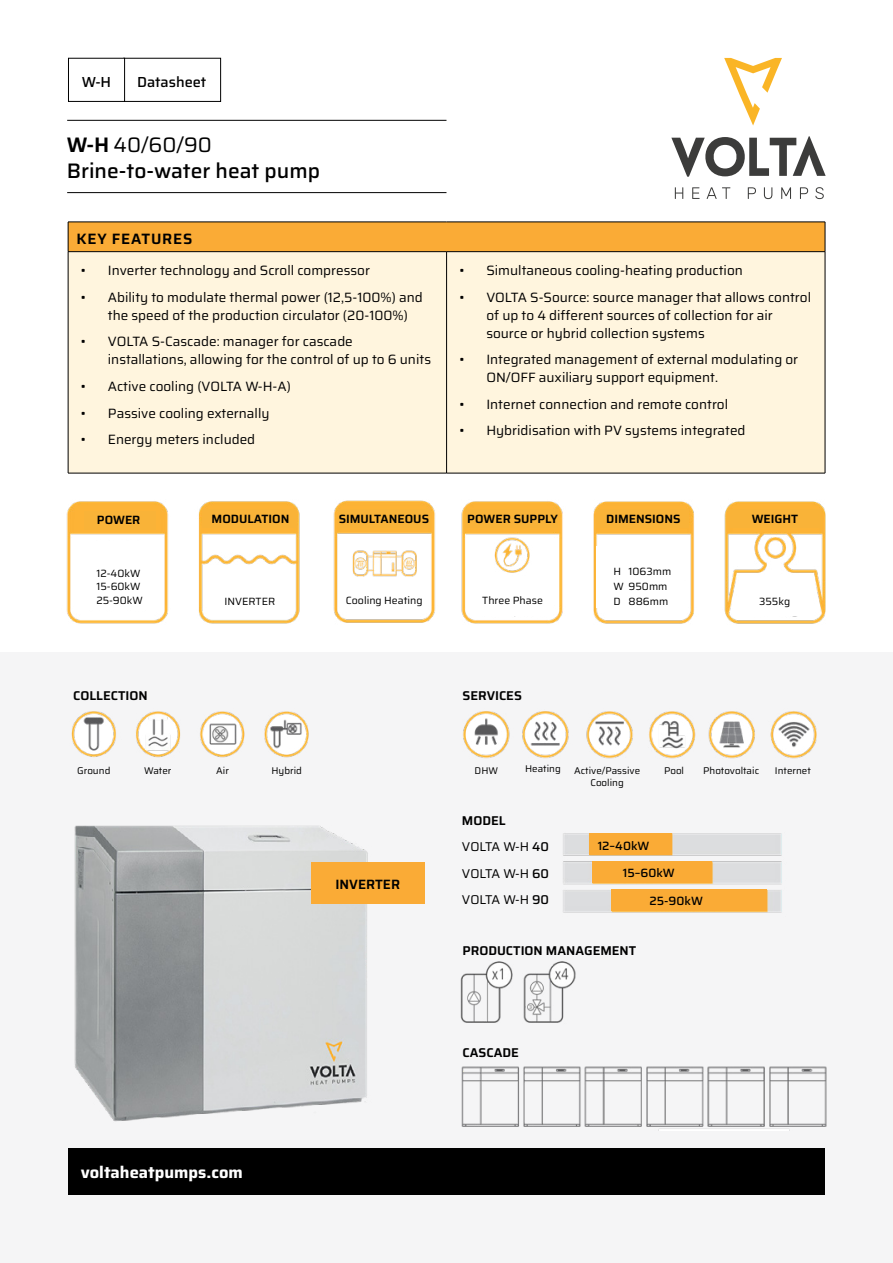
<style>
.page{position:relative;width:893px;height:1263px;background:#fff}
.page>*{position:absolute;margin:0;border:0;box-sizing:border-box;transform-origin:0 0}
.t1{font:100 21px/25.5px "Saira";color:#000}
.t2{font:100 16.5px "Saira";color:#fff}
.t3{font:100 15px "Saira";letter-spacing:.05em;color:#000}
.t4{font:100 14.55px "Saira";color:#000}
.t5{font:100 13.5px/18px "Saira";color:#000}
.t6{font:100 12.75px/27.3px "Saira";color:#000}
.t7{font:100 12px "Saira";color:#000}
.t8{font:100 10.5px/13.5px "Saira";color:#000}
.t9{font:100 9.75px/12px "Saira";color:#000;text-align:center}
</style>
<div class="page">
<div style="left:0;top:653px;width:893px;height:610px;background:#f5f5f6"></div>
<div style="left:68px;top:1148px;width:757px;height:47px;background:#000"></div>
<svg style="left:671px;top:136px;width:155px;height:41px"></svg>
<svg style="left:675px;top:187px;width:8px;height:12px"></svg>
<svg style="left:692px;top:187px;width:7px;height:12px"></svg>
<svg style="left:707px;top:187px;width:23px;height:12px"></svg>
<svg style="left:748px;top:187px;width:8px;height:12px"></svg>
<svg style="left:764px;top:187px;width:8px;height:12px"></svg>
<svg style="left:781px;top:187px;width:10px;height:12px"></svg>
<svg style="left:800px;top:187px;width:8px;height:12px"></svg>
<svg style="left:815px;top:187px;width:9px;height:12px"></svg>
<svg style="left:724px;top:58px;width:58px;height:68px"></svg>
<hr style="left:67px;top:120px;width:379px;height:1px;background:#000">
<hr style="left:67px;top:192px;width:379px;height:1px;background:#000">
<div style="left:68px;top:222px;width:757px;height:30px;background:#faab36"></div>
<div style="left:69px;top:252px;width:756px;height:221px;background:#fff5de"></div>
<hr style="left:68px;top:222px;width:379px;height:1px;background:#000">
<hr style="left:68px;top:222px;width:1px;height:30px;background:#000">
<hr style="left:447px;top:222px;width:378px;height:1px;background:#000">
<hr style="left:825px;top:222px;width:1px;height:30px;background:#000">
<hr style="left:68px;top:251px;width:379px;height:1px;background:#000">
<hr style="left:68px;top:252px;width:1px;height:221px;background:#000">
<hr style="left:447px;top:251px;width:378px;height:1px;background:#000">
<hr style="left:446px;top:252px;width:1px;height:221px;background:#000">
<hr style="left:825px;top:252px;width:1px;height:221px;background:#000">
<hr style="left:68px;top:473px;width:379px;height:1px;background:#000">
<hr style="left:447px;top:473px;width:378px;height:1px;background:#000">
<div style="left:123px;top:58px;width:98px;height:44px;border:1px solid #000"></div>
<div style="left:68px;top:58px;width:57px;height:44px;border:1px solid #000"></div>
<img style="left:74px;top:825px;width:316px;height:297px">
<div style="left:311px;top:863px;width:114px;height:41px;background:#faab36"></div>
<img style="left:460px;top:961px;width:116px;height:62px">
<img style="left:461px;top:1066px;width:366px;height:64px">
<img style="left:563px;top:833px;width:219px;height:80px">
<div style="left:589px;top:833px;width:83px;height:22px;background:#faab36"></div>
<div style="left:593px;top:861px;width:119px;height:22px;background:#faab36"></div>
<div style="left:611px;top:890px;width:156px;height:21px;background:#faab36"></div>
<img style="left:71px;top:711px;width:238px;height:47px">
<img style="left:66px;top:500px;width:760px;height:124px">
<div style="left:84px;top:511px;width:72px;height:19px;background:#f9b338"></div>
<div style="left:202px;top:509px;width:95px;height:19px;background:#f9b338"></div>
<div style="left:339px;top:509px;width:92px;height:19px;background:#f9b338"></div>
<div style="left:465px;top:509px;width:93px;height:19px;background:#f9b338"></div>
<div style="left:596px;top:509px;width:93px;height:19px;background:#f9b338"></div>
<div style="left:728px;top:509px;width:92px;height:19px;background:#f9b338"></div>
<div style="left:82px;top:542px;width:72px;height:68px;background:#fff"></div>
<div style="left:212px;top:575px;width:80px;height:31px;background:#fff"></div>
<div style="left:349px;top:577px;width:72px;height:27px;background:#fff"></div>
<div style="left:470px;top:576px;width:81px;height:39px;background:#fff"></div>
<div style="left:744px;top:575px;width:61px;height:41px;background:#fff"></div>
<div style="left:596px;top:546px;width:88px;height:62px;background:#fff"></div>
<div style="left:344px;top:539px;width:82px;height:47px;background:#fff"></div>
<img style="left:352px;top:550px;width:65px;height:27px">
<img style="left:463px;top:711px;width:354px;height:48px">
<p class="t4" style="left:82px;top:70px;width:31px">W-H</p>
<p class="t4" style="left:137px;top:70px;width:71px">Datasheet</p>
<h1 class="t1" style="left:67px;top:131px;width:255px">W-H 40/60/90<br>Brine-to-water heat pump</h1>
<p class="t3" style="left:77px;top:226px;width:117px">KEY FEATURES</p>
<p class="t5" style="left:81px;top:261px;width:291px">• Inverter technology and Scroll compressor</p>
<p class="t5" style="left:108px;top:288px;width:316px;text-indent:-27px">• Ability to modulate thermal power (12,5-100%) and the speed of the production circulator (20-100%)</p>
<p class="t5" style="left:108px;top:332px;width:325px;text-indent:-27px">• VOLTA S-Cascade: manager for cascade installations, allowing for the control of up to 6 units</p>
<p class="t5" style="left:81px;top:377px;width:212px">• Active cooling (VOLTA W-H-A)</p>
<p class="t5" style="left:81px;top:403px;width:190px">• Passive cooling externally</p>
<p class="t5" style="left:81px;top:430px;width:176px">• Energy meters included</p>
<p class="t5" style="left:459px;top:261px;width:285px">• Simultaneous cooling-heating production</p>
<p class="t5" style="left:486px;top:288px;width:326px;text-indent:-27px">• VOLTA S-Source: source manager that allows control of up to 4 different sources of collection for air source or hybrid collection systems</p>
<p class="t5" style="left:486px;top:350px;width:313px;text-indent:-27px">• Integrated management of external modulating or<br>ON/OFF auxiliary support equipment.</p>
<p class="t5" style="left:459px;top:395px;width:270px">• Internet connection and remote control</p>
<p class="t5" style="left:459px;top:421px;width:288px">• Hybridisation with PV systems integrated</p>
<p class="t7" style="left:97px;top:510px;width:45px">POWER</p>
<p class="t7" style="left:212px;top:509px;width:79px">MODULATION</p>
<p class="t7" style="left:339px;top:509px;width:92px">SIMULTANEOUS</p>
<p class="t7" style="left:467px;top:509px;width:92px">POWER SUPPLY</p>
<p class="t7" style="left:606px;top:509px;width:76px">DIMENSIONS</p>
<p class="t7" style="left:752px;top:509px;width:48px">WEIGHT</p>
<p class="t8" style="left:96px;top:566px;width:48px">12-40kW<br>15-60kW<br>25-90kW</p>
<p class="t6" style="left:73px;top:681px;width:76px">COLLECTION</p>
<p class="t8" style="left:224px;top:595px;width:52px">INVERTER</p>
<p class="t8" style="left:346px;top:593px;width:78px">Cooling Heating</p>
<p class="t8" style="left:482px;top:593px;width:62px">Three Phase</p>
<p class="t6" style="left:462px;top:681px;width:61px">SERVICES</p>
<p class="t8" style="left:614px;top:564px;width:59px;line-height:15px">H 1063mm<br>W 950mm<br>D 886mm</p>
<p class="t8" style="left:759px;top:594px;width:33px">355kg</p>
<p class="t9" style="left:77px;top:764px;width:35px">Ground</p>
<p class="t9" style="left:144px;top:764px;width:29px">Water</p>
<p class="t9" style="left:216px;top:764px;width:14px">Air</p>
<p class="t9" style="left:271px;top:764px;width:32px">Hybrid</p>
<p class="t5" style="left:335px;top:874px;width:66px">INVERTER</p>
<p class="t2" style="left:81px;top:1159px;width:164px">voltaheatpumps.com</p>
<p class="t9" style="left:475px;top:764px;width:25px">DHW</p>
<p class="t9" style="left:525px;top:763px;width:37px">Heating</p>
<p class="t9" style="left:574px;top:764px;width:67px">Active/Passive<br>Cooling</p>
<p class="t9" style="left:664px;top:764px;width:22px">Pool</p>
<p class="t9" style="left:703px;top:764px;width:57px">Photovoltaic</p>
<p class="t9" style="left:775px;top:764px;width:37px">Internet</p>
<p class="t6" style="left:462px;top:806px;width:45px">MODEL</p>
<p class="t6" style="left:462px;top:832px;width:89px">VOLTA W-H 40<br>VOLTA W-H 60</p>
<p class="t6" style="left:462px;top:885px;width:89px">VOLTA W-H 90</p>
<p class="t7" style="left:598px;top:836px;width:53px">12–40kW</p>
<p class="t7" style="left:623px;top:863px;width:54px">15–60kW</p>
<p class="t7" style="left:649px;top:891px;width:55px">25-90kW</p>
<p class="t6" style="left:462px;top:936px;width:175px">PRODUCTION MANAGEMENT</p>
<p class="t6" style="left:462px;top:1038px;width:58px">CASCADE</p>
</div>
